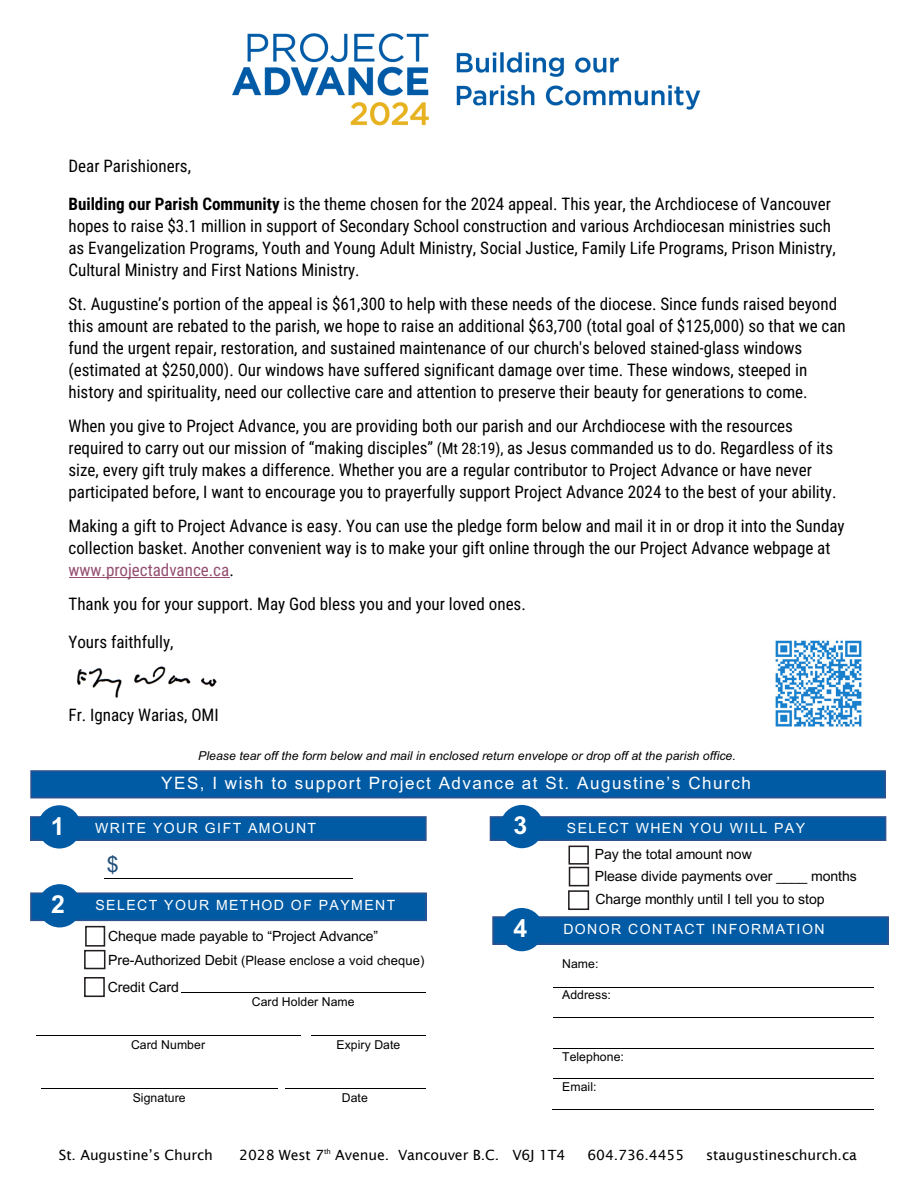
<style>
.page{position:relative;width:918px;height:1188px;background:#fff}
.page>*{position:absolute;margin:0;border:0;box-sizing:border-box;transform-origin:0 0}
.t1{font:700 24.9px "Arial";color:#fff}
.t2{font:21.45px "Arial";color:#1f4e79}
.t3{font:17.1px/21.9px "Roboto Condensed";color:#000}
.t4{font:17.1px "Arial";letter-spacing:.09em;color:#fff}
.t5{font:14.1px/22.5px "Arial";letter-spacing:-.005em;color:#000}
.t6{font:14.1px "Lucida Sans";letter-spacing:-.01em;color:#000}
.t7{font:14.1px "Arial";letter-spacing:.1em;color:#fff}
.t8{font:13.05px "Arial";letter-spacing:.005em;color:#000}
.t9{font:italic 12.3px "Arial";letter-spacing:.005em;color:#000}
.t10{font:12.3px "Arial";letter-spacing:.005em;color:#000}
.s1{font-weight:700}
.s2{font-size:15.6px}
.s3{color:#954f72}
.s4{font-size:14.1px}
</style>
<div class="page">
<img style="left:232px;top:33px;width:469px;height:93px">
<hr style="left:69px;top:577px;width:160px;height:1px;background:#954f72">
<img style="left:77px;top:666px;width:140px;height:32px">
<div style="left:31px;top:771px;width:855px;height:27px;background:#005ba4"></div>
<div style="left:30px;top:770px;width:856px;height:28px;border:2px solid #2f528f"></div>
<div style="left:31px;top:817px;width:395px;height:23px;background:#005ba4"></div>
<div style="left:30px;top:816px;width:397px;height:25px;border:2px solid #2f528f"></div>
<div style="left:31px;top:893px;width:395px;height:27px;background:#005ba4"></div>
<div style="left:30px;top:892px;width:397px;height:29px;border:2px solid #2f528f"></div>
<div style="left:490px;top:817px;width:396px;height:23px;background:#005ba4"></div>
<div style="left:490px;top:816px;width:396px;height:25px;border:2px solid #2f528f"></div>
<div style="left:38px;top:805px;width:43px;height:44px;background:#005ba4;border-radius:50%"></div>
<div style="left:38px;top:884px;width:43px;height:43px;background:#005ba4;border-radius:50%"></div>
<div style="left:500px;top:805px;width:44px;height:43px;background:#005ba4;border-radius:50%"></div>
<hr style="left:104px;top:879px;width:249px;height:1px;background:#000">
<div style="left:493px;top:917px;width:395px;height:27px;background:#005ba4"></div>
<div style="left:492px;top:916px;width:397px;height:29px;border:2px solid #2f528f"></div>
<div style="left:500px;top:908px;width:43px;height:43px;background:#005ba4;border-radius:50%"></div>
<hr style="left:554px;top:987px;width:320px;height:1px;background:#000">
<hr style="left:554px;top:1017px;width:320px;height:1px;background:#000">
<hr style="left:554px;top:1048px;width:320px;height:1px;background:#000">
<hr style="left:554px;top:1078px;width:320px;height:1px;background:#000">
<hr style="left:553px;top:1109px;width:321px;height:1px;background:#000">
<hr style="left:182px;top:992px;width:244px;height:1px;background:#000">
<hr style="left:36px;top:1035px;width:265px;height:1px;background:#000">
<hr style="left:311px;top:1035px;width:115px;height:1px;background:#000">
<hr style="left:41px;top:1088px;width:236px;height:1px;background:#000">
<hr style="left:285px;top:1088px;width:141px;height:1px;background:#000">
<div style="left:85px;top:926px;width:20px;height:21px;border:2px solid #231f20"></div>
<div style="left:84px;top:950px;width:21px;height:19px;border:2px solid #231f20"></div>
<div style="left:84px;top:977px;width:21px;height:20px;border:2px solid #231f20"></div>
<div style="left:568px;top:846px;width:21px;height:19px;border:2px solid #231f20"></div>
<div style="left:569px;top:867px;width:20px;height:19px;border:2px solid #231f20"></div>
<div style="left:568px;top:890px;width:21px;height:20px;border:2px solid #231f20"></div>
<img style="left:775px;top:640px;width:87px;height:87px">
<p class="t3" style="left:69px;top:154px;width:124px">Dear Parishioners,</p>
<p class="t3" style="left:69px;top:192px;width:769px"><span class="s1">Building our Parish Community</span> is the theme chosen for the 2024 appeal. This year, the Archdiocese of Vancouver hopes to raise $3.1 million in support of Secondary School construction and various Archdiocesan ministries such as Evangelization Programs, Youth and Young Adult Ministry, Social Justice, Family Life Programs, Prison Ministry, Cultural Ministry and First Nations Ministry.</p>
<p class="t3" style="left:69px;top:292px;width:779px">St. Augustine’s portion of the appeal is $61,300 to help with these needs of the diocese. Since funds raised beyond this amount are rebated to the parish, we hope to raise an additional $63,700 (total goal of $125,000) so that we can fund the urgent repair, restoration, and sustained maintenance of our church's beloved stained-glass windows (estimated at $250,000). Our windows have suffered significant damage over time. These windows, steeped in history and spirituality, need our collective care and attention to preserve their beauty for generations to come.</p>
<p class="t3" style="left:69px;top:414px;width:770px">When you give to Project Advance, you are providing both our parish and our Archdiocese with the resources required to carry out our mission of “making disciples” <span class="s2">(Mt 28:19),</span> as Jesus commanded us to do. Regardless of its size, every gift truly makes a difference. Whether you are a regular contributor to Project Advance or have never participated before, I want to encourage you to prayerfully support Project Advance 2024 to the best of your ability.</p>
<p class="t3" style="left:69px;top:514px;width:778px">Making a gift to Project Advance is easy. You can use the pledge form below and mail it in or drop it into the Sunday collection basket. Another convenient way is to make your gift online through the our Project Advance webpage at <span class="s3">www.projectadvance.ca</span>.</p>
<p class="t3" style="left:69px;top:592px;width:459px">Thank you for your support. May God bless you and your loved ones.</p>
<p class="t3" style="left:69px;top:631px;width:107px">Yours faithfully,</p>
<p class="t3" style="left:69px;top:703px;width:152px">Fr. Ignacy Warias, OMI</p>
<p class="t9" style="left:198px;top:748px;width:539px">Please tear off the form below and mail in enclosed return envelope or drop off at the parish office.</p>
<p class="t4" style="left:161px;top:771px;width:591px">YES, I wish to support Project Advance at St. Augustine’s Church</p>
<p class="t7" style="left:95px;top:818px;width:223px">WRITE YOUR GIFT AMOUNT</p>
<p class="t1" style="left:513px;top:808px;width:15px">3</p>
<p class="t1" style="left:51px;top:808px;width:15px">1</p>
<p class="t7" style="left:567px;top:818px;width:240px">SELECT WHEN YOU WILL PAY</p>
<p class="t1" style="left:51px;top:887px;width:15px">2</p>
<p class="t2" style="left:107px;top:850px;width:13px">$</p>
<p class="t7" style="left:95px;top:896px;width:301px">SELECT YOUR METHOD OF PAYMENT</p>
<p class="t5" style="left:108px;top:925px;width:272px">Cheque made payable to “Project Advance”</p>
<p class="t8" style="left:108px;top:952px;width:318px"><span class="s4">Pre-Authorized Debit</span> (Please enclose a void cheque)</p>
<p class="t5" style="left:108px;top:975px;width:73px">Credit Card</p>
<p class="t10" style="left:252px;top:993px;width:104px">Card Holder Name</p>
<p class="t10" style="left:131px;top:1037px;width:76px">Card Number</p>
<p class="t10" style="left:337px;top:1037px;width:65px">Expiry Date</p>
<p class="t10" style="left:133px;top:1089px;width:54px">Signature</p>
<p class="t10" style="left:342px;top:1089px;width:28px">Date</p>
<p class="t5" style="left:595px;top:843px;width:264px">Pay the total amount now<br>Please divide payments over ____ months<br>Charge monthly until I tell you to stop</p>
<p class="t1" style="left:513px;top:911px;width:15px">4</p>
<p class="t7" style="left:563px;top:919px;width:263px">DONOR CONTACT INFORMATION</p>
<p class="t10" style="left:562px;top:955px;width:38px">Name:</p>
<p class="t10" style="left:562px;top:987px;width:50px">Address:</p>
<p class="t10" style="left:562px;top:1048px;width:63px">Telephone:</p>
<p class="t10" style="left:562px;top:1078px;width:36px">Email:</p>
<p class="t6" style="left:59px;top:1147px;width:155px">St. Augustine’s Church</p>
<p class="t6" style="left:239px;top:1147px;width:328px">2028 West 7<sup>th</sup> Avenue. Vancouver B.C. V6J 1T4</p>
<p class="t6" style="left:587px;top:1147px;width:98px">604.736.4455</p>
<p class="t6" style="left:706px;top:1147px;width:152px">staugustineschurch.ca</p>
</div>
